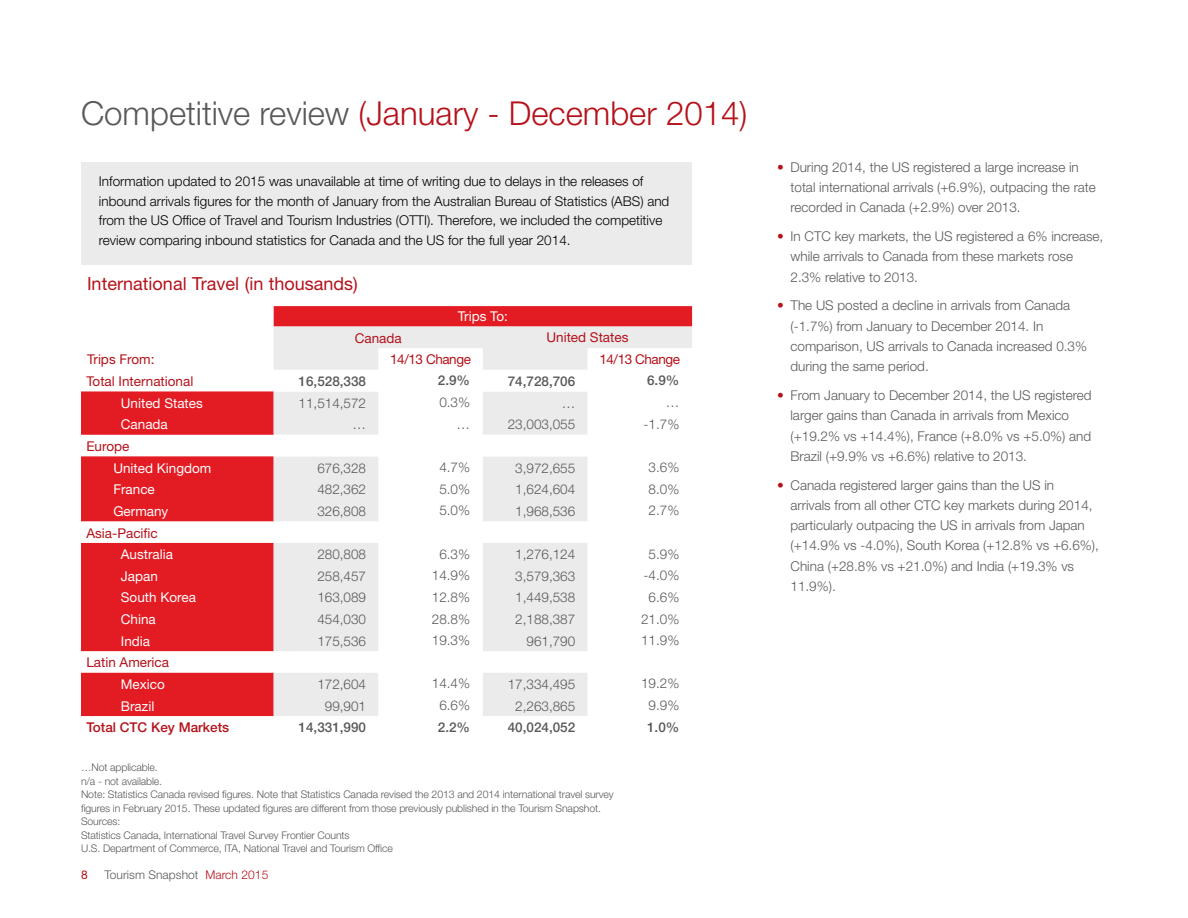
<style>
.page{position:relative;width:1188px;height:918px;background:#fff}
.page>*{position:absolute;margin:0;border:0;box-sizing:border-box;transform-origin:0 0}
.t1{font:300 33px "Helvetica Neue LT Pro";color:#b5121b}
.t2{font:18px "Helvetica Neue LT Pro";color:#b5121b}
.t3{font:300 13.5px/20.2px "Helvetica Neue LT Pro";color:#58595b}
.t4{font:300 13.5px/19.5px "Helvetica Neue LT Pro";color:#000}
.t5{font:13.5px "Helvetica Neue LT Pro";color:#fff}
.t6{font:13.5px "Helvetica Neue LT Pro";color:#b5121b}
.t7{font:500 13.5px "Helvetica Neue LT Pro";color:#58595b}
.t8{font:13.5px "Helvetica Neue LT Pro";letter-spacing:-.03em;color:#b5121b}
.t9{font:500 13.5px "Helvetica Neue LT Pro";color:#b5121b}
.t10{font:300 12px "Helvetica Neue LT Pro";letter-spacing:.005em;color:#58595b}
.t11{font:12px "Helvetica Neue LT Pro";color:#b5121b}
.t12{font:300 10.5px/13.5px "Helvetica Neue LT Pro";letter-spacing:-.01em;color:#58595b}
.s1{color:#58595b}
.s2{color:#b5121b}
</style>
<div class="page">
<div style="left:81px;top:162px;width:611px;height:103px;background:#ebebec"></div>
<svg style="left:81px;top:306px;width:611px;height:410px;fill:#e31b23"></svg>
<svg style="left:274px;top:327px;width:418px;height:43px;fill:#ebebec"></svg>
<svg style="left:274px;top:370px;width:104px;height:346px;fill:#ebebec"></svg>
<svg style="left:378px;top:370px;width:314px;height:346px"></svg>
<h1 class="t1" style="left:81px;top:93px;width:668px"><span class="s1">Competitive review</span> (January - December 2014)</h1>
<p class="t4" style="left:99px;top:172px;width:572px">Information updated to 2015 was unavailable at time of writing due to delays in the releases of inbound arrivals figures for the month of January from the Australian Bureau of Statistics (ABS) and from the US Office of Travel and Tourism Industries (OTTI). Therefore, we included the competitive review comparing inbound statistics for Canada and the US for the full year 2014.</p>
<h2 class="t2" style="left:87px;top:273px;width:272px">International Travel (in thousands)</h2>
<p class="t6" style="left:87px;top:351px;width:69px">Trips From:</p>
<p class="t5" style="left:458px;top:308px;width:52px">Trips To:</p>
<p class="t6" style="left:355px;top:330px;width:49px">Canada</p>
<p class="t6" style="left:546px;top:329px;width:84px">United States</p>
<p class="t8" style="left:390px;top:351px;width:82px">14/13 Change</p>
<p class="t8" style="left:599px;top:351px;width:82px">14/13 Change</p>
<p class="t6" style="left:86px;top:373px;width:108px">Total International</p>
<p class="t7" style="left:299px;top:373px;width:69px">16,528,338</p>
<p class="t7" style="left:438px;top:373px;width:34px">2.9%</p>
<p class="t7" style="left:508px;top:373px;width:69px">74,728,706</p>
<p class="t7" style="left:647px;top:373px;width:34px">6.9%</p>
<p class="t5" style="left:121px;top:395px;width:84px">United States</p>
<p class="t3" style="left:299px;top:393px;width:69px">11,514,572</p>
<p class="t3" style="left:439px;top:392px;width:32px">0.3%</p>
<p class="t3" style="left:562px;top:393px;width:15px">…</p>
<p class="t3" style="left:666px;top:392px;width:15px">…</p>
<p class="t5" style="left:121px;top:416px;width:49px">Canada</p>
<p class="t3" style="left:353px;top:414px;width:15px">…</p>
<p class="t3" style="left:457px;top:414px;width:15px">…</p>
<p class="t3" style="left:508px;top:414px;width:69px">23,003,055</p>
<p class="t3" style="left:644px;top:414px;width:37px">-1.7%</p>
<p class="t6" style="left:86px;top:438px;width:45px">Europe</p>
<p class="t5" style="left:113px;top:460px;width:100px">United Kingdom</p>
<p class="t3" style="left:317px;top:457px;width:50px">676,328</p>
<p class="t3" style="left:439px;top:457px;width:32px">4.7%</p>
<p class="t3" style="left:515px;top:457px;width:62px">3,972,655</p>
<p class="t3" style="left:649px;top:457px;width:32px">3.6%</p>
<p class="t5" style="left:113px;top:481px;width:43px">France</p>
<p class="t3" style="left:317px;top:479px;width:50px">482,362</p>
<p class="t3" style="left:439px;top:478px;width:32px">5.0%</p>
<p class="t3" style="left:515px;top:479px;width:62px">1,624,604</p>
<p class="t3" style="left:649px;top:478px;width:32px">8.0%</p>
<p class="t5" style="left:113px;top:503px;width:57px">Germany</p>
<p class="t3" style="left:317px;top:501px;width:50px">326,808</p>
<p class="t3" style="left:439px;top:500px;width:32px">5.0%</p>
<p class="t3" style="left:515px;top:501px;width:62px">1,968,536</p>
<p class="t3" style="left:649px;top:500px;width:32px">2.7%</p>
<p class="t6" style="left:86px;top:524px;width:73px">Asia-Pacific</p>
<p class="t5" style="left:121px;top:546px;width:54px">Australia</p>
<p class="t3" style="left:317px;top:544px;width:50px">280,808</p>
<p class="t3" style="left:439px;top:543px;width:32px">6.3%</p>
<p class="t3" style="left:515px;top:544px;width:62px">1,276,124</p>
<p class="t3" style="left:649px;top:543px;width:32px">5.9%</p>
<p class="t5" style="left:121px;top:568px;width:39px">Japan</p>
<p class="t3" style="left:317px;top:566px;width:50px">258,457</p>
<p class="t3" style="left:432px;top:565px;width:40px">14.9%</p>
<p class="t3" style="left:515px;top:566px;width:62px">3,579,363</p>
<p class="t3" style="left:644px;top:565px;width:37px">-4.0%</p>
<p class="t5" style="left:121px;top:589px;width:77px">South Korea</p>
<p class="t3" style="left:317px;top:587px;width:50px">163,089</p>
<p class="t3" style="left:432px;top:587px;width:40px">12.8%</p>
<p class="t3" style="left:515px;top:587px;width:62px">1,449,538</p>
<p class="t3" style="left:649px;top:587px;width:32px">6.6%</p>
<p class="t5" style="left:121px;top:611px;width:37px">China</p>
<p class="t3" style="left:317px;top:609px;width:50px">454,030</p>
<p class="t3" style="left:432px;top:608px;width:40px">28.8%</p>
<p class="t3" style="left:515px;top:609px;width:62px">2,188,387</p>
<p class="t3" style="left:641px;top:608px;width:40px">21.0%</p>
<p class="t5" style="left:121px;top:633px;width:31px">India</p>
<p class="t3" style="left:317px;top:631px;width:50px">175,536</p>
<p class="t3" style="left:432px;top:630px;width:40px">19.3%</p>
<p class="t3" style="left:527px;top:631px;width:50px">961,790</p>
<p class="t3" style="left:641px;top:630px;width:40px">11.9%</p>
<p class="t6" style="left:86px;top:654px;width:84px">Latin America</p>
<p class="t5" style="left:121px;top:676px;width:45px">Mexico</p>
<p class="t3" style="left:317px;top:674px;width:50px">172,604</p>
<p class="t3" style="left:432px;top:673px;width:40px">14.4%</p>
<p class="t3" style="left:508px;top:674px;width:69px">17,334,495</p>
<p class="t3" style="left:641px;top:673px;width:40px">19.2%</p>
<p class="t5" style="left:121px;top:698px;width:35px">Brazil</p>
<p class="t3" style="left:325px;top:695px;width:43px">99,901</p>
<p class="t3" style="left:439px;top:695px;width:32px">6.6%</p>
<p class="t3" style="left:515px;top:695px;width:62px">2,263,865</p>
<p class="t3" style="left:649px;top:695px;width:32px">9.9%</p>
<p class="t9" style="left:86px;top:719px;width:144px">Total CTC Key Markets</p>
<p class="t7" style="left:299px;top:719px;width:69px">14,331,990</p>
<p class="t7" style="left:438px;top:719px;width:34px">2.2%</p>
<p class="t7" style="left:508px;top:719px;width:69px">40,024,052</p>
<p class="t7" style="left:647px;top:719px;width:34px">1.0%</p>
<p class="t12" style="left:81px;top:760px;width:534px">…Not applicable.<br>n/a - not available.<br>Note: Statistics Canada revised figures. Note that Statistics Canada revised the 2013 and 2014 international travel survey figures in February 2015. These updated figures are different from those previously published in the Tourism Snapshot.<br>Sources:<br>Statistics Canada, International Travel Survey Frontier Counts<br>U.S. Department of Commerce, ITA, National Travel and Tourism Office</p>
<p class="t11" style="left:81px;top:867px;width:8px">8</p>
<p class="t10" style="left:104px;top:867px;width:165px">Tourism Snapshot <span class="s2">March 2015</span></p>
<p class="t3" style="left:790px;top:156px;width:307px;text-indent:-14px"><span class="s2">•</span> During 2014, the US registered a large increase in total international arrivals (+6.9%), outpacing the rate recorded in Canada (+2.9%) over 2013.</p>
<p class="t3" style="left:790px;top:226px;width:314px;text-indent:-14px"><span class="s2">•</span> In CTC key markets, the US registered a 6% increase, while arrivals to Canada from these markets rose<br>2.3% relative to 2013.</p>
<p class="t3" style="left:790px;top:295px;width:298px;text-indent:-14px"><span class="s2">•</span> The US posted a decline in arrivals from Canada (-1.7%) from January to December 2014. In comparison, US arrivals to Canada increased 0.3% during the same period.</p>
<p class="t3" style="left:790px;top:385px;width:303px;text-indent:-14px"><span class="s2">•</span> From January to December 2014, the US registered larger gains than Canada in arrivals from Mexico (+19.2% vs +14.4%), France (+8.0% vs +5.0%) and Brazil (+9.9% vs +6.6%) relative to 2013.</p>
<p class="t3" style="left:790px;top:474px;width:310px;text-indent:-14px"><span class="s2">•</span> Canada registered larger gains than the US in<br>arrivals from all other CTC key markets during 2014, particularly outpacing the US in arrivals from Japan (+14.9% vs -4.0%), South Korea (+12.8% vs +6.6%), China (+28.8% vs +21.0%) and India (+19.3% vs 11.9%).</p>
</div>
